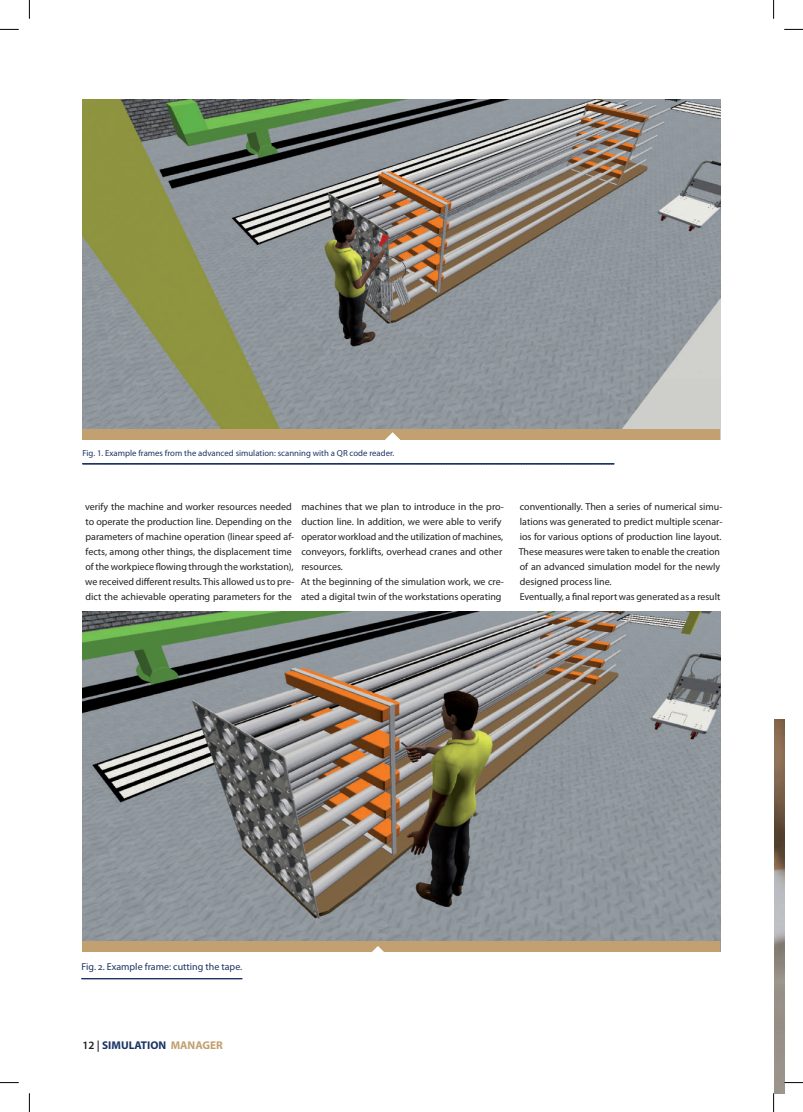
<style>
.page{position:relative;width:803px;height:1112px;background:#fff}
.page>*{position:absolute;margin:0;border:0;box-sizing:border-box;transform-origin:0 0}
.t1{font:700 11.25px "Myriad Pro";color:#1b3463}
.t2{font:10px/15px "Myriad Pro";color:#231f20}
.t3{font:10px "Myriad Pro";color:#1b3463}
.t4{font:8.75px "Myriad Pro";color:#1b3463}
.s1{font-weight:600;color:#231f20}
.s2{color:#c2a06f}
</style>
<div class="page">
<img style="left:775px;top:719px;width:9px;height:373px">
<img style="left:83px;top:99px;width:637px;height:330px">
<svg style="left:82px;top:463px;width:532px;height:1px"></svg>
<img style="left:82px;top:611px;width:638px;height:330px">
<svg style="left:82px;top:978px;width:160px;height:1px"></svg>
<div style="left:83px;top:429px;width:637px;height:11px;background:#c2a06f"></div>
<div style="left:82px;top:941px;width:638px;height:11px;background:#c2a06f"></div>
<svg style="left:385px;top:432px;width:15px;height:8px"></svg>
<svg style="left:372px;top:946px;width:12px;height:6px"></svg>
<svg style="left:0;top:29px;width:19px;height:1px"></svg>
<svg style="left:784px;top:29px;width:19px;height:1px"></svg>
<svg style="left:0;top:1082px;width:19px;height:1px"></svg>
<svg style="left:784px;top:1081px;width:19px;height:2px"></svg>
<svg style="left:29px;top:0;width:1px;height:19px"></svg>
<svg style="left:29px;top:1093px;width:1px;height:18px"></svg>
<svg style="left:773px;top:0;width:1px;height:19px"></svg>
<svg style="left:773px;top:1093px;width:1px;height:18px"></svg>
<p class="t4" style="left:83px;top:447px;width:313px">Fig. 1. Example frames from the advanced simulation: scanning with a QR code reader.</p>
<p class="t2" style="left:85px;top:498px;width:211px">verify the machine and worker resources needed to operate the production line. Depending on the parameters of machine operation (linear speed af&shy;fects, among other things, the displacement time of the workpiece flowing through the workstation), we received different results. This allowed us to pre&shy;dict the achievable operating parameters for the</p>
<p class="t2" style="left:301px;top:498px;width:205px">machines that we plan to introduce in the pro&shy;duction line. In addition, we were able to verify operator workload and the utilization of machines, conveyors, forklifts, overhead cranes and other resources.<br>At the beginning of the simulation work, we cre&shy;ated a digital twin of the workstations operating</p>
<p class="t2" style="left:519px;top:498px;width:205px">conventionally. Then a series of numerical simu&shy;lations was generated to predict multiple scenar&shy;ios for various options of production line layout.<br>These measures were taken to enable the creation of an advanced simulation model for the newly designed process line.<br>Eventually, a final report was generated as a result</p>
<p class="t3" style="left:82px;top:960px;width:162px">Fig. 2. Example frame: cutting the tape.</p>
<p class="t1" style="left:83px;top:1037px;width:142px"><span class="s1">12 |</span> SIMULATION <span class="s2">MANAGER</span></p>
</div>
